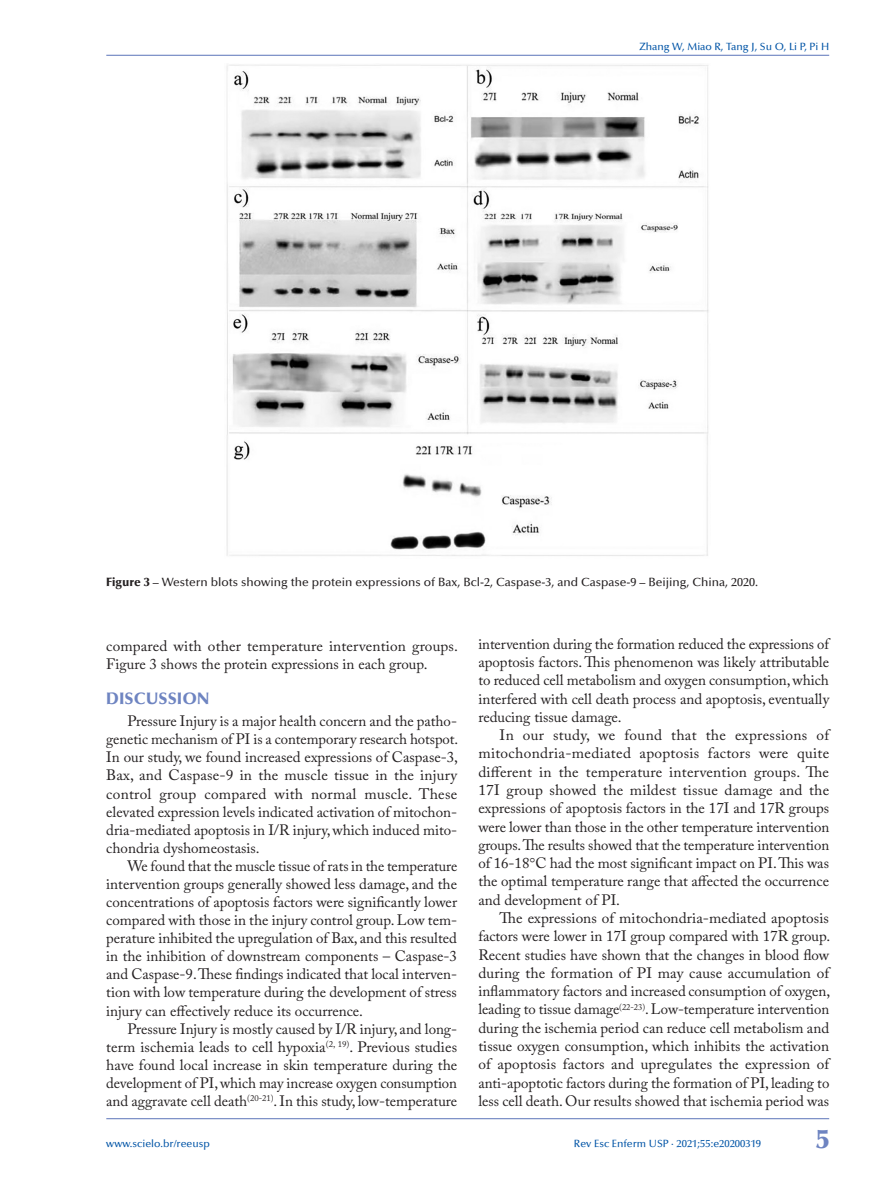
<style>
.page{position:relative;width:893px;height:1191px;background:#fff}
.page>*{position:absolute;margin:0;border:0;box-sizing:border-box;transform-origin:0 0}
.t1{font:900 27px "Optima LT";color:#6e84c1}
.Sub1{font:900 16.5px "Optima LT";color:#6e84c1}
.Texto{font:15px/18.3px "Adobe Caslon Pro";color:#231f20;text-align:justify}
.Titulo_Tabela___Lege{font:500 12px "Optima LT";color:#231f20}
.t2{font:500 10.5px "Optima LT";color:#0154a6}
.s1{font-weight:900}
</style>
<div class="page">
<hr style="left:106px;top:1118px;width:723px;height:1px;background:#6e84c1">
<hr style="left:106px;top:55px;width:723px;height:1px;background:#6e84c1">
<img style="left:226px;top:64px;width:483px;height:492px">
<p class="t2" style="left:639px;top:40px;width:191px">Zhang W, Miao R, Tang J, Su O, Li P, Pi H</p>
<p class="Titulo_Tabela___Lege" style="left:106px;top:575px;width:653px"><span class="s1">Figure 3</span> – Western blots showing the protein expressions of Bax, Bcl-2, Caspase-3, and Caspase-9 – Beijing, China, 2020.</p>
<p class="Texto" style="left:106px;top:636px;width:353px">compared with other temperature intervention groups.<br>Figure 3 shows the protein expressions in each group.</p>
<p class="Sub1" style="left:106px;top:688px;width:105px">DISCUSSION</p>
<p class="Texto" style="left:106px;top:712px;width:353px;text-indent:21px">Pressure Injury is a major health concern and the patho&shy;genetic mechanism of PI is a contemporary research hotspot.<br>In our study, we found increased expressions of Caspase-3, Bax, and Caspase-9 in the muscle tissue in the injury control group compared with normal muscle. These elevated expression levels indicated activation of mitochon&shy;dria-mediated apoptosis in I/R injury, which induced mito&shy;chondria dyshomeostasis.</p>
<p class="Texto" style="left:106px;top:856px;width:352px;text-indent:21px">We found that the muscle tissue of rats in the temperature intervention groups generally showed less damage, and the concentrations of apoptosis factors were significantly lower compared with those in the injury control group. Low tem&shy;perature inhibited the upregulation of Bax, and this resulted in the inhibition of downstream components – Caspase-3 and Caspase-9. These findings indicated that local interven&shy;tion with low temperature during the development of stress injury can effectively reduce its occurrence.</p>
<p class="Texto" style="left:106px;top:1019px;width:353px;text-indent:21px">Pressure Injury is mostly caused by I/R injury, and long&shy;term ischemia leads to cell hypoxia<sup>(2,</sup> <sup>19)</sup>. Previous studies have found local increase in skin temperature during the development of PI, which may increase oxygen consumption and aggravate cell death<sup>(20-21)</sup>. In this study, low-temperature</p>
<p class="Texto" style="left:478px;top:634px;width:352px">intervention during the formation reduced the expressions of apoptosis factors. This phenomenon was likely attributable to reduced cell metabolism and oxygen consumption, which interfered with cell death process and apoptosis, eventually reducing tissue damage.</p>
<p class="Texto" style="left:478px;top:726px;width:352px;text-indent:21px">In our study, we found that the expressions of mitochondria-mediated apoptosis factors were quite different in the temperature intervention groups. The 17I group showed the mildest tissue damage and the expressions of apoptosis factors in the 17I and 17R groups were lower than those in the other temperature intervention groups. The results showed that the temperature intervention of 16-18 C had the most significant impact on PI. This was the optimal temperature range that affected the occurrence and development of PI.</p>
<p class="Texto" style="left:478px;top:908px;width:353px;text-indent:21px">The expressions of mitochondria-mediated apoptosis factors were lower in 17I group compared with 17R group.<br>Recent studies have shown that the changes in blood flow during the formation of PI may cause accumulation of inflammatory factors and increased consumption of oxygen, leading to tissue damage<sup>(22-23)</sup>. Low-temperature intervention during the ischemia period can reduce cell metabolism and tissue oxygen consumption, which inhibits the activation of apoptosis factors and upregulates the expression of anti-apoptotic factors during the formation of PI, leading to less cell death. Our results showed that ischemia period was</p>
<p class="t2" style="left:106px;top:1137px;width:105px">www.scielo.br/reeusp</p>
<p class="t2" style="left:574px;top:1137px;width:189px">Rev Esc Enferm USP · 2021;55:e20200319</p>
<h1 class="t1" style="left:816px;top:1123px;width:15px">5</h1>
</div>
